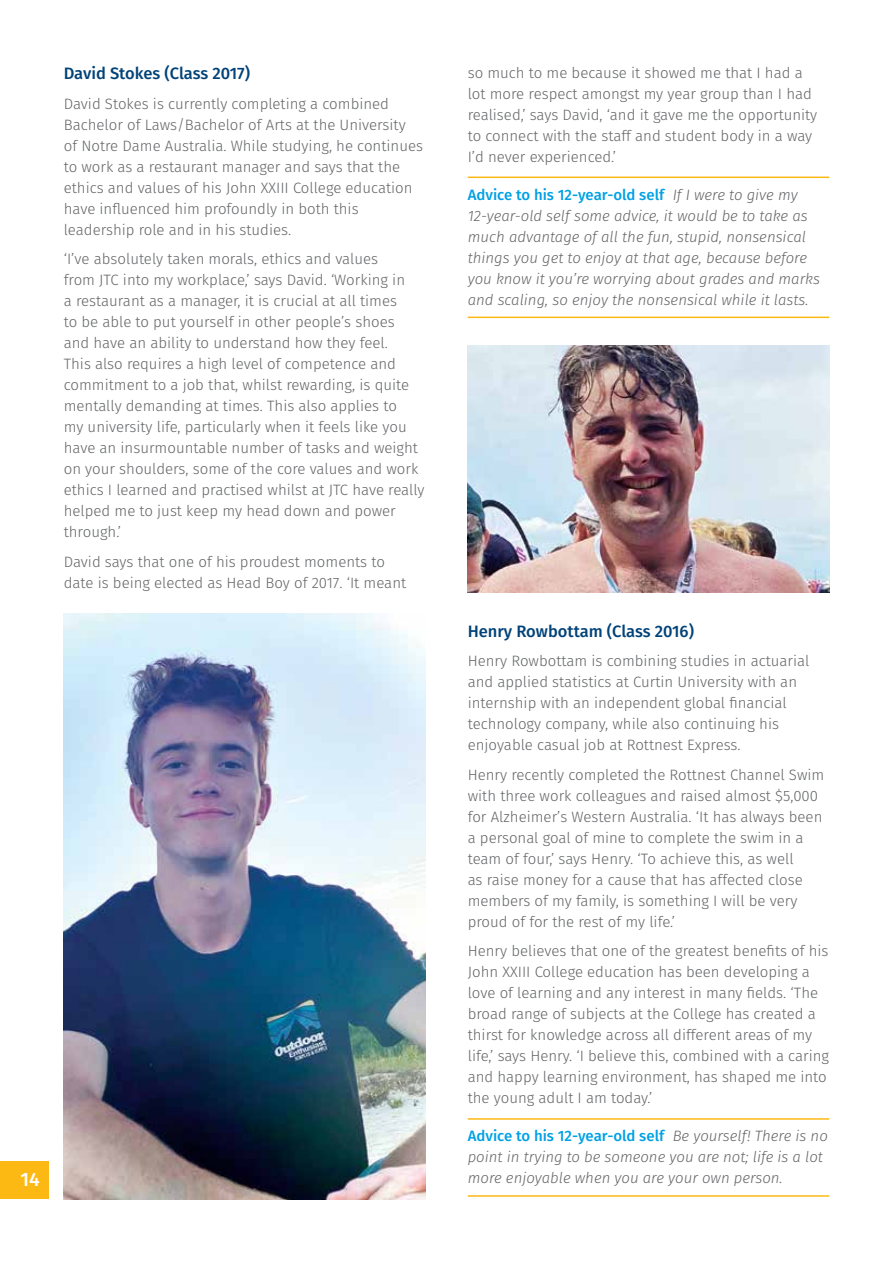
<style>
.page{position:relative;width:893px;height:1263px;background:#fff}
.page>*{position:absolute;margin:0;border:0;box-sizing:border-box;transform-origin:0 0}
.t1{font:500 19.35px "Fira Sans";color:#fff}
.t2{font:500 16.5px "Fira Sans";color:#004278}
.t3{font:300 15px/21px "Fira Sans";color:#636466}
.t4{font:italic 300 15px/21px "Fira Sans";color:#636466}
.s1{font-weight:500;font-style:normal;color:#00a1e4}
</style>
<div class="page">
<hr style="left:468px;top:317px;width:361px;height:1px;background:#fdb913">
<hr style="left:468px;top:177px;width:361px;height:1px;background:#fdb913">
<hr style="left:468px;top:1195px;width:361px;height:2px;background:#fdb913">
<hr style="left:468px;top:1118px;width:361px;height:2px;background:#fdb913">
<img style="left:64px;top:614px;width:361px;height:585px">
<img style="left:468px;top:346px;width:361px;height:247px">
<div style="left:0;top:1161px;width:49px;height:38px;background:#fdb913"></div>
<p class="t2" style="left:64px;top:60px;width:188px">David Stokes (Class 2017)</p>
<p class="t3" style="left:64px;top:93px;width:361px">David Stokes is currently completing a combined Bachelor of Laws/Bachelor of Arts at the University<br>of Notre Dame Australia. While studying, he continues to work as a restaurant manager and says that the ethics and values of his John XXIII College education have influenced him profoundly in both this leadership role and in his studies.</p>
<p class="t3" style="left:64px;top:248px;width:362px">‘I’ve absolutely taken morals, ethics and values<br>from JTC into my workplace,’ says David. ‘Working in<br>a restaurant as a manager, it is crucial at all times<br>to be able to put yourself in other people’s shoes<br>and have an ability to understand how they feel.<br>This also requires a high level of competence and commitment to a job that, whilst rewarding, is quite mentally demanding at times. This also applies to<br>my university life, particularly when it feels like you have an insurmountable number of tasks and weight on your shoulders, some of the core values and work ethics I learned and practised whilst at JTC have really helped me to just keep my head down and power through.’</p>
<p class="t3" style="left:64px;top:551px;width:344px">David says that one of his proudest moments to date is being elected as Head Boy of 2017. ‘It meant</p>
<p class="t3" style="left:468px;top:62px;width:351px">so much to me because it showed me that I had a lot more respect amongst my year group than I had realised,’ says David, ‘and it gave me the opportunity to connect with the staff and student body in a way I’d never experienced.’</p>
<p class="t4" style="left:468px;top:184px;width:354px"><span class="s1">Advice to his 12-year-old self</span> If I were to give my 12-year-old self some advice, it would be to take as much advantage of all the fun, stupid, nonsensical things you get to enjoy at that age, because before you know it you’re worrying about grades and marks and scaling, so enjoy the nonsensical while it lasts.</p>
<p class="t2" style="left:468px;top:618px;width:228px">Henry Rowbottam (Class 2016)</p>
<p class="t3" style="left:468px;top:651px;width:343px">Henry Rowbottam is combining studies in actuarial and applied statistics at Curtin University with an internship with an independent global financial technology company, while also continuing his enjoyable casual job at Rottnest Express.</p>
<p class="t3" style="left:468px;top:764px;width:358px">Henry recently completed the Rottnest Channel Swim with three work colleagues and raised almost $5,000 for Alzheimer’s Western Australia. ‘It has always been a personal goal of mine to complete the swim in a team of four,’ says Henry. ‘To achieve this, as well<br>as raise money for a cause that has affected close members of my family, is something I will be very proud of for the rest of my life.’</p>
<p class="t3" style="left:468px;top:941px;width:363px">Henry believes that one of the greatest benefits of his John XXIII College education has been developing a love of learning and any interest in many fields. ‘The broad range of subjects at the College has created a thirst for knowledge across all different areas of my life,’ says Henry. ‘I believe this, combined with a caring and happy learning environment, has shaped me into the young adult I am today.’</p>
<p class="t4" style="left:468px;top:1126px;width:362px"><span class="s1">Advice to his 12-year-old self</span> Be yourself! There is no point in trying to be someone you are not; life is a lot</p>
<p class="t1" style="left:20px;top:1164px;width:21px">14</p>
<p class="t4" style="left:468px;top:1168px;width:316px">more enjoyable when you are your own person.</p>
</div>
